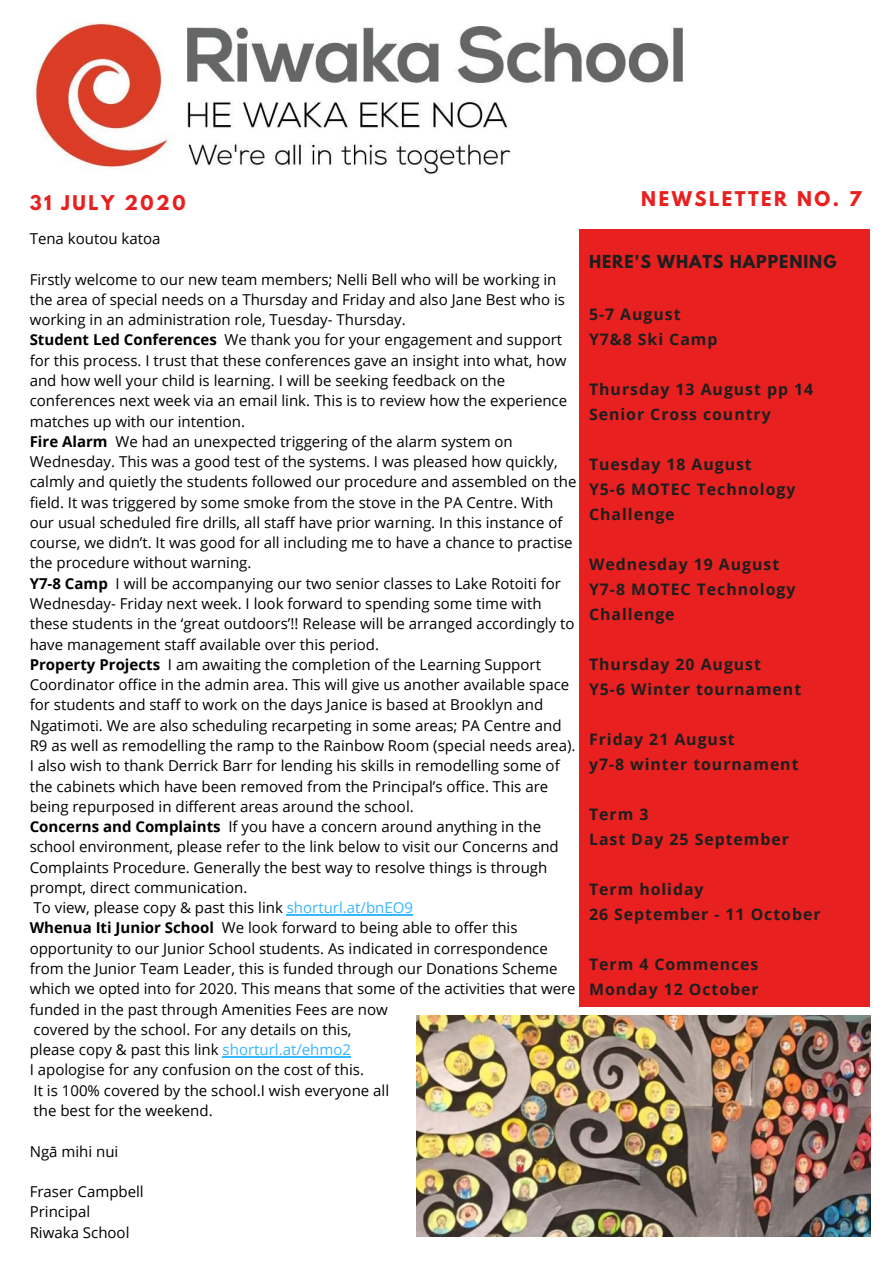
<style>
.page{position:relative;width:894px;height:1264px;background:#fff}
.page>*{position:absolute;margin:0;border:0;box-sizing:border-box;transform-origin:0 0}
.t1{font:700 18px "League Spartan";letter-spacing:.14em;color:#e82120}
.t2{font:700 15.9px/25px "Open Sans";letter-spacing:.06em;color:#1e1e1e}
.t3{font:700 15.9px "League Spartan";letter-spacing:.06em;color:#1e1e1e}
.t4{font:15px/20.2px "Open Sans";color:#000}
.s1{font-weight:700}
.s2{color:#38b6ff}
</style>
<div class="page">
<img style="left:34px;top:23px;width:649px;height:151px">
<div style="left:579px;top:230px;width:290px;height:777px;background:#e82120"></div>
<hr style="left:287px;top:914px;width:126px;height:1px;background:#38b6ff">
<hr style="left:222px;top:1056px;width:129px;height:1px;background:#38b6ff">
<img style="left:416px;top:1015px;width:454px;height:221px">
<p class="t1" style="left:30px;top:194px;width:157px">31 JULY 2020</p>
<p class="t1" style="left:641px;top:189px;width:222px">NEWSLETTER NO. 7</p>
<p class="t4" style="left:30px;top:228px;width:132px">Tena koutou katoa</p>
<p class="t4" style="left:30px;top:269px;width:548px">Firstly welcome to our new team members; Nelli Bell who will be working in the area of special needs on a Thursday and Friday and also Jane Best who is working in an administration role, Tuesday- Thursday.<br><span class="s1">Student Led Conferences</span> We thank you for your engagement and support for this process. I trust that these conferences gave an insight into what, how and how well your child is learning. I will be seeking feedback on the conferences next week via an email link. This is to review how the experience matches up with our intention.<br><span class="s1">Fire Alarm</span> We had an unexpected triggering of the alarm system on Wednesday. This was a good test of the systems. I was pleased how quickly, calmly and quietly the students followed our procedure and assembled on the field. It was triggered by some smoke from the stove in the PA Centre. With our usual scheduled fire drills, all staff have prior warning. In this instance of course, we didn’t. It was good for all including me to have a chance to practise the procedure without warning.<br><span class="s1">Y7-8 Camp</span> I will be accompanying our two senior classes to Lake Rotoiti for Wednesday- Friday next week. I look forward to spending some time with these students in the ‘great outdoors’!! Release will be arranged accordingly to have management staff available over this period.<br><span class="s1">Property Projects</span> I am awaiting the completion of the Learning Support Coordinator office in the admin area. This will give us another available space for students and staff to work on the days Janice is based at Brooklyn and Ngatimoti. We are also scheduling recarpeting in some areas; PA Centre and R9 as well as remodelling the ramp to the Rainbow Room (special needs area).<br>I also wish to thank Derrick Barr for lending his skills in remodelling some of the cabinets which have been removed from the Principal’s office. This are being repurposed in different areas around the school.<br><span class="s1">Concerns and Complaints</span> If you have a concern around anything in the school environment, please refer to the link below to visit our Concerns and Complaints Procedure. Generally the best way to resolve things is through prompt, direct communication.<br>To view, please copy &amp; past this link <span class="s2">shorturl.at/bnEO9<br></span><span class="s1">Whenua Iti Junior School</span> We look forward to being able to offer this opportunity to our Junior School students. As indicated in correspondence from the Junior Team Leader, this is funded through our Donations Scheme which we opted into for 2020. This means that some of the activities that were funded in the past through Amenities Fees are now<br>covered by the school. For any details on this,<br>please copy &amp; past this link <span class="s2">shorturl.at/ehmo2<br></span>I apologise for any confusion on the cost of this.<br>It is 100% covered by the school.I wish everyone all<br>the best for the weekend.</p>
<p class="t4" style="left:30px;top:1140px;width:90px">Ngā mihi nui</p>
<p class="t4" style="left:30px;top:1181px;width:115px">Fraser Campbell<br>Principal<br>Riwaka School</p>
<p class="t3" style="left:589px;top:254px;width:249px">HERE'S WHATS HAPPENING</p>
<p class="t2" style="left:589px;top:301px;width:130px">5-7 August<br>Y7&amp;8 Ski Camp</p>
<p class="t2" style="left:589px;top:376px;width:225px">Thursday 13 August pp 14<br>Senior Cross country</p>
<p class="t2" style="left:589px;top:451px;width:208px">Tuesday 18 August<br>Y5-6 MOTEC Technology<br>Challenge</p>
<p class="t2" style="left:589px;top:551px;width:208px">Wednesday 19 August<br>Y7-8 MOTEC Technology<br>Challenge</p>
<p class="t2" style="left:589px;top:651px;width:213px">Thursday 20 August<br>Y5-6 Winter tournament</p>
<p class="t2" style="left:589px;top:726px;width:211px">Friday 21 August<br>y7-8 winter tournament</p>
<p class="t2" style="left:589px;top:801px;width:201px">Term 3<br>Last Day 25 September</p>
<p class="t2" style="left:589px;top:875px;width:233px">Term holiday<br>26 September - 11 October</p>
<p class="t2" style="left:589px;top:950px;width:171px">Term 4 Commences<br>Monday 12 October</p>
</div>
